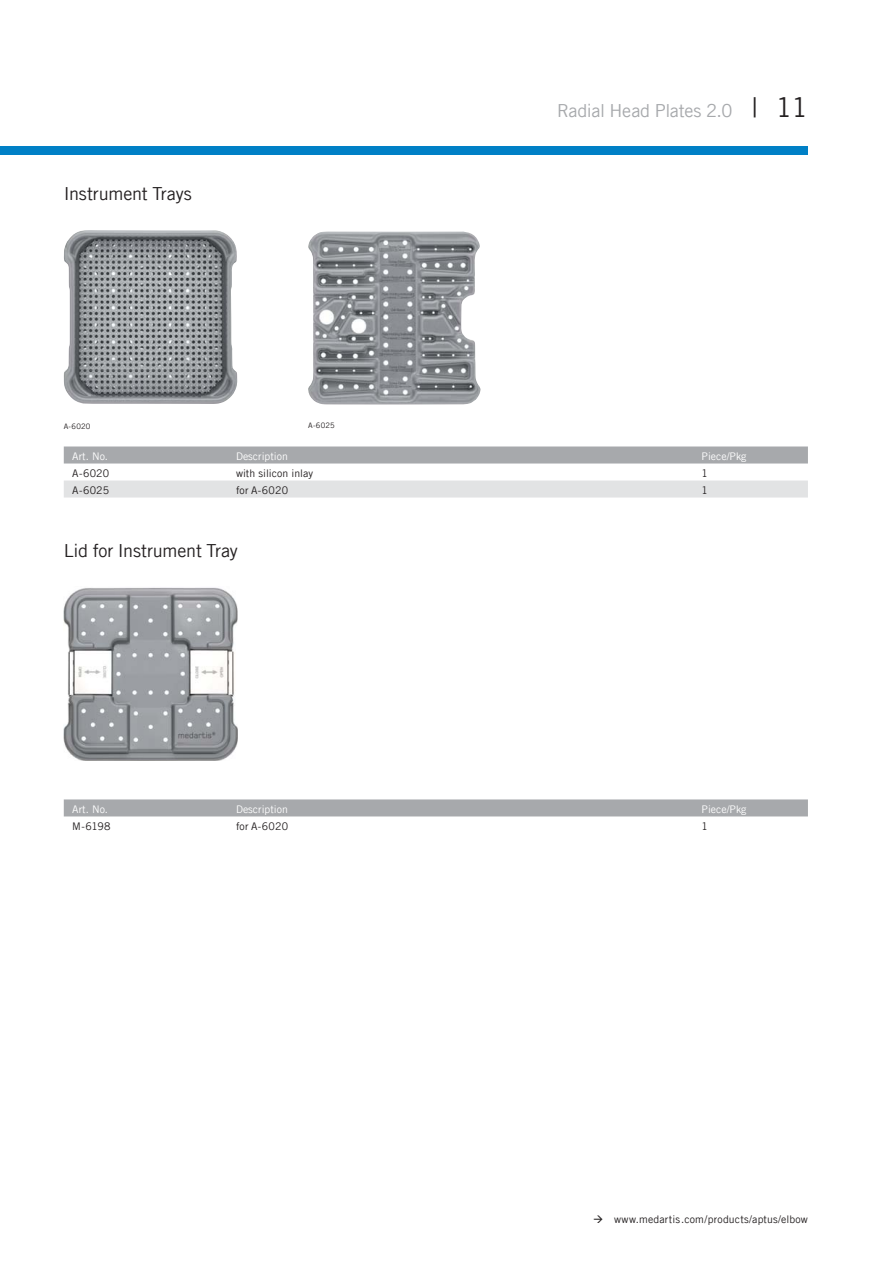
<style>
.page{position:relative;width:893px;height:1263px;background:#fff}
.page>*{position:absolute;margin:0;border:0;box-sizing:border-box;transform-origin:0 0}
.t1{font:18px "Trade Gothic LT Com";letter-spacing:-.01em;color:#231f20}
.t2{font:18px "Trade Gothic LT Com";letter-spacing:-.02em;color:#a7a9ac}
.t3{font:10.5px "Trade Gothic LT Com";letter-spacing:.015em;color:#231f20}
.t4{font:10.5px "Trade Gothic LT Com";color:#fff}
.t5{font:7.5px "Trade Gothic LT Com";letter-spacing:.02em;color:#231f20}
.s1{font-size:27px;color:#231f20}
</style>
<div class="page">
<div style="left:0;top:147px;width:808px;height:8px;background:#0080c6"></div>
<div style="left:64px;top:446px;width:744px;height:17px;background:#a7a9ac"></div>
<div style="left:64px;top:480px;width:744px;height:17px;background:#e2e3e4"></div>
<div style="left:64px;top:799px;width:744px;height:17px;background:#a7a9ac"></div>
<img style="left:308px;top:232px;width:172px;height:173px">
<img style="left:64px;top:230px;width:173px;height:174px">
<img style="left:64px;top:587px;width:173px;height:174px">
<h1 class="t1" style="left:64px;top:183px;width:130px">Instrument Trays</h1>
<p class="t5" style="left:64px;top:422px;width:28px">A-6020</p>
<p class="t5" style="left:308px;top:421px;width:28px">A-6025</p>
<h1 class="t2" style="left:557px;top:100px;width:252px">Radial Head Plates 2.0 <span class="s1">| 11</span></h1>
<p class="t4" style="left:72px;top:450px;width:37px">Art. No.</p>
<p class="t4" style="left:236px;top:450px;width:53px">Description</p>
<p class="t4" style="left:702px;top:450px;width:46px">Piece/Pkg</p>
<p class="t3" style="left:72px;top:467px;width:39px">A-6020</p>
<p class="t3" style="left:236px;top:467px;width:79px">with silicon inlay</p>
<p class="t3" style="left:702px;top:467px;width:8px">1</p>
<p class="t3" style="left:72px;top:484px;width:38px">A-6025</p>
<p class="t3" style="left:236px;top:484px;width:54px">for A-6020</p>
<p class="t3" style="left:702px;top:484px;width:8px">1</p>
<h1 class="t1" style="left:64px;top:540px;width:176px">Lid for Instrument Tray</h1>
<p class="t4" style="left:72px;top:803px;width:37px">Art. No.</p>
<p class="t4" style="left:236px;top:803px;width:53px">Description</p>
<p class="t4" style="left:702px;top:803px;width:46px">Piece/Pkg</p>
<p class="t3" style="left:72px;top:820px;width:40px">M-6198</p>
<p class="t3" style="left:236px;top:820px;width:54px">for A-6020</p>
<p class="t3" style="left:702px;top:820px;width:8px">1</p>
<p class="t3" style="left:593px;top:1212px;width:216px">→ www.medartis.com/products/aptus/elbow</p>
</div>
